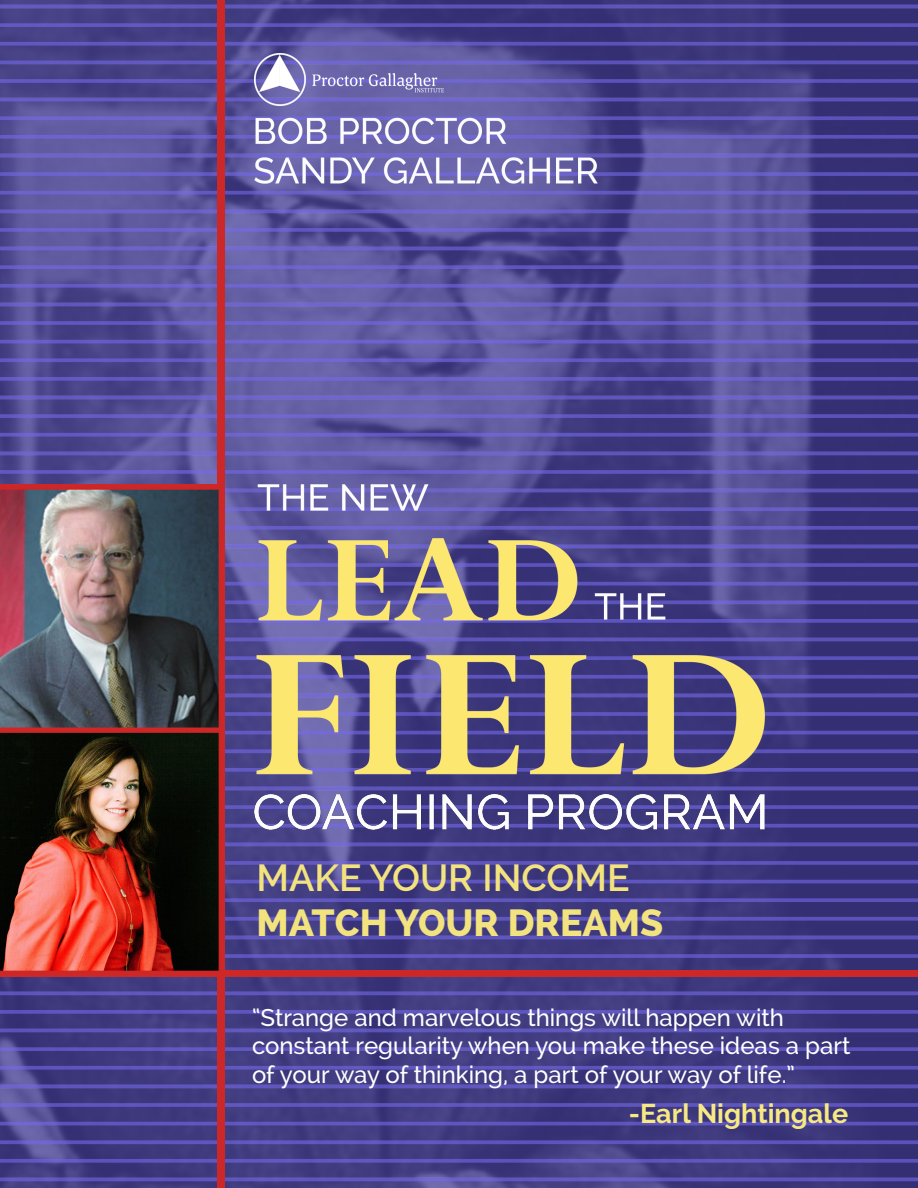
<style>
.page{position:relative;width:918px;height:1188px;background:#fff}
.page>*{position:absolute;margin:0;border:0;box-sizing:border-box;transform-origin:0 0}
.t1{font:800 37.5px "Raleway";color:#f2e37f}
.t2{font:600 37.5px "Raleway";color:#f2e37f}
.t3{font:700 27px "Raleway";color:#f6e984}
.t4{font:500 24px/28.8px "Raleway";color:#fff}
</style>
<div class="page">
<img style="left:0;top:0;width:918px;height:1188px">
<div style="left:0;top:970px;width:918px;height:7px;background:#cd2727"></div>
<div style="left:218px;top:0;width:6px;height:1188px;background:#cd2727"></div>
<img style="left:0;top:485px;width:224px;height:491px">
<img style="left:255px;top:110px;width:343px;height:74px">
<img style="left:255px;top:485px;width:510px;height:344px">
<img style="left:255px;top:54px;width:189px;height:52px">
<p class="t2" style="left:256px;top:857px;width:375px">MAKE YOUR INCOME</p>
<p class="t1" style="left:256px;top:902px;width:408px">MATCH YOUR DREAMS</p>
<p class="t4" style="left:252px;top:1003px;width:600px">“Strange and marvelous things will happen with constant regularity when you make these ideas a part of your way of thinking, a part of your way of life.”</p>
<p class="t3" style="left:629px;top:1099px;width:221px">-Earl Nightingale</p>
</div>
